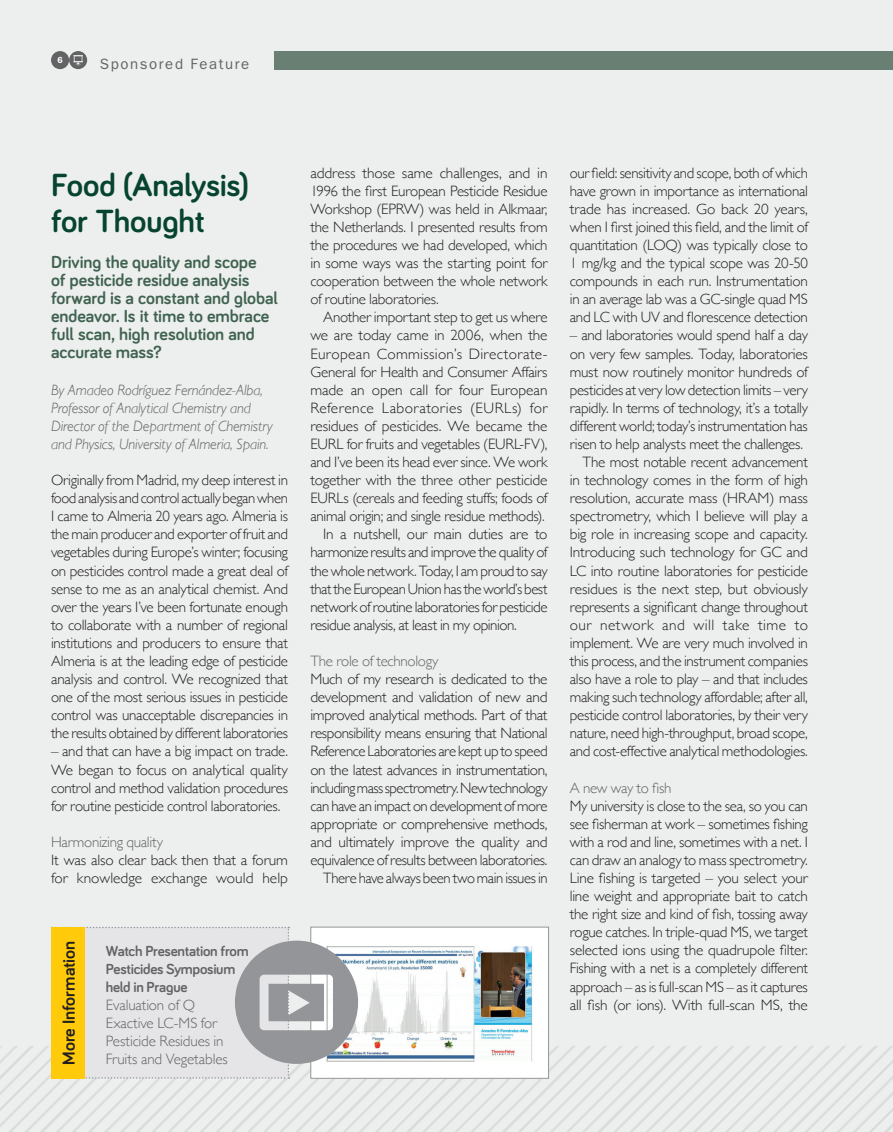
<style>
.page{position:relative;width:893px;height:1132px;background:#fff}
.page>*{position:absolute;margin:0;border:0;box-sizing:border-box;transform-origin:0 0}
.t1{font:700 33px/36.2px "Bariol";letter-spacing:-.005em;color:#064430}
.t2{font:700 18px/18px "Bariol";letter-spacing:-.005em;color:#406251}
.t3{font:700 18px "Bariol";color:#231f20}
.t4{font:300 15px/18px "Gill Sans";letter-spacing:-.02em;color:#231f20;text-align:justify}
.t5{font:italic 300 15px/18px "Gill Sans";letter-spacing:-.015em;color:#636366}
.t6{font:300 15px/18px "Gill Sans";letter-spacing:-.01em;color:#636366}
.t7{font:700 15px/18px "Bariol";letter-spacing:-.015em;color:#636366}
.t8{font:300 15px "Gill Sans";letter-spacing:.02em;color:#231f20}
.t9{font:300 15px "Gill Sans";letter-spacing:.025em;color:#231f20}
.t10{font:300 15px "Gill Sans";letter-spacing:.03em;color:#231f20}
.t11{font:15px "ITC Franklin Gothic Std";letter-spacing:.105em;color:#636366}
.t12{font:600 8.85px "ITC Franklin Gothic Std";color:#fff}
</style>
<div class="page">
<div style="left:0;top:0;width:893px;height:1131px;background:#ecefed"></div>
<div style="left:275px;top:51px;width:618px;height:18px;background:#6a7f73"></div>
<div style="left:51px;top:51px;width:18px;height:18px;background:#636366;border-radius:50%"></div>
<div style="left:69px;top:51px;width:18px;height:18px;background:#636366;border-radius:50%"></div>
<img style="left:0;top:1046px;width:893px;height:85px">
<div style="left:311px;top:926px;width:238px;height:151px;background:#fff"></div>
<img style="left:358px;top:946px;width:174px;height:116px">
<div style="left:310px;top:926px;width:239px;height:152px;border:1px solid #939598"></div>
<svg style="left:85px;top:926px;width:273px;height:152px"></svg>
<div style="left:51px;top:926px;width:34px;height:152px;background:#feca0a"></div>
<svg style="left:73px;top:55px;width:10px;height:11px"></svg>
<p class="t12" style="left:57px;top:55px;width:7px">6</p>
<p class="t11" style="left:100px;top:55px;width:151px">Sponsored Feature</p>
<h1 class="t1" style="left:51px;top:165px;width:199px">Food (Analysis) for Thought</h1>
<p class="t2" style="left:51px;top:252px;width:228px">Driving the quality and scope<br>of pesticide residue analysis forward is a constant and global endeavor. Is it time to embrace full scan, high resolution and accurate mass?</p>
<p class="t5" style="left:51px;top:380px;width:223px">By Amadeo Rodríguez Fernández-Alba, Professor of Analytical Chemistry and Director of the Department of Chemistry and Physics, University of Almeria, Spain.</p>
<p class="t4" style="left:51px;top:470px;width:239px">Originally from Madrid, my deep interest in food analysis and control actually began when I came to Almeria 20 years ago. Almeria is the main producer and exporter of fruit and vegetables during Europe’s winter; focusing on pesticides control made a great deal of sense to me as an analytical chemist. And over the years I’ve been fortunate enough to collaborate with a number of regional institutions and producers to ensure that Almeria is at the leading edge of pesticide analysis and control. We recognized that one of the most serious issues in pesticide control was unacceptable discrepancies in the results obtained by different laboratories</p>
<p class="t4" style="left:51px;top:741px;width:239px">– and that can have a big impact on trade.<br>We began to focus on analytical quality control and method validation procedures for routine pesticide control laboratories.</p>
<p class="t6" style="left:51px;top:832px;width:113px">Harmonizing quality</p>
<p class="t4" style="left:51px;top:850px;width:239px">It was also clear back then that a forum for knowledge exchange would help</p>
<p class="t3" style="left:57px;top:1064px;width:125px;rotate:-90deg">More Information</p>
<p class="t7" style="left:106px;top:940px;width:144px">Watch Presentation from<br>Pesticides Symposium held in Prague</p>
<p class="t6" style="left:106px;top:994px;width:119px">Evaluation of Q<br>Exactive LC-MS for<br>Pesticide Residues in</p>
<p class="t6" style="left:106px;top:1048px;width:123px">Fruits and Vegetables</p>
<p class="t4" style="left:310px;top:163px;width:239px">address those same challenges, and in 1996 the first European Pesticide Residue Workshop (EPRW) was held in Alkmaar, the Netherlands. I presented results from the procedures we had developed, which in some ways was the starting point for cooperation between the whole network of routine laboratories.</p>
<p class="t4" style="left:323px;top:307px;width:226px">Another important step to get us where</p>
<p class="t4" style="left:310px;top:326px;width:239px">we are today came in 2006, when the</p>
<p class="t8" style="left:310px;top:341px;width:239px">European Commission’s Directorate-</p>
<p class="t4" style="left:310px;top:362px;width:239px">General for Health and Consumer Affairs</p>
<p class="t4" style="left:310px;top:380px;width:239px">made an open call for four European</p>
<p class="t9" style="left:310px;top:396px;width:239px">Reference Laboratories (EURLs) for</p>
<p class="t4" style="left:310px;top:416px;width:239px">residues of pesticides. We became the</p>
<p class="t4" style="left:310px;top:434px;width:239px">EURL for fruits and vegetables (EURL-FV),</p>
<p class="t4" style="left:310px;top:452px;width:239px">and I’ve been its head ever since. We work</p>
<p class="t4" style="left:310px;top:470px;width:239px">together with the three other pesticide</p>
<p class="t4" style="left:310px;top:488px;width:239px">EURLs (cereals and feeding stuffs; foods of</p>
<p class="t4" style="left:310px;top:506px;width:236px">animal origin; and single residue methods).</p>
<p class="t4" style="left:323px;top:524px;width:226px">In a nutshell, our main duties are to</p>
<p class="t4" style="left:310px;top:542px;width:239px">harmonize results and improve the quality of</p>
<p class="t4" style="left:310px;top:560px;width:239px">the whole network. Today, I am proud to say</p>
<p class="t4" style="left:310px;top:579px;width:239px">that the European Union has the world’s best</p>
<p class="t4" style="left:310px;top:597px;width:239px">network of routine laboratories for pesticide</p>
<p class="t4" style="left:310px;top:615px;width:208px">residue analysis, at least in my opinion.</p>
<p class="t6" style="left:310px;top:651px;width:130px">The role of technology</p>
<p class="t4" style="left:310px;top:669px;width:239px;text-align:right">Much of my research is dedicated to the development and validation of new and improved analytical methods. Part of that responsibility means ensuring that National Reference Laboratories are kept up to speed on the latest advances in instrumentation, includingmassspectrometry.Newtechnology can have an impact on development of more appropriate or comprehensive methods, and ultimately improve the quality and equivalence of results between laboratories.<br>There have always been two main issues in</p>
<p class="t4" style="left:570px;top:163px;width:240px">our field: sensitivity and scope, both of which have grown in importance as international trade has increased. Go back 20 years, when I first joined this field, and the limit of quantitation (LOQ) was typically close to 1 mg/kg and the typical scope was 20-50 compounds in each run. Instrumentation in an average lab was a GC-single quad MS and LC with UV and florescence detection</p>
<p class="t4" style="left:570px;top:326px;width:240px">– and laboratories would spend half a day</p>
<p class="t4" style="left:570px;top:344px;width:240px">on very few samples. Today, laboratories</p>
<p class="t4" style="left:570px;top:362px;width:240px">must now routinely monitor hundreds of</p>
<p class="t4" style="left:570px;top:380px;width:240px">pesticides at very low detection limits – very</p>
<p class="t4" style="left:570px;top:398px;width:240px">rapidly. In terms of technology, it’s a totally</p>
<p class="t4" style="left:570px;top:416px;width:240px">different world; today’s instrumentation has</p>
<p class="t4" style="left:570px;top:434px;width:235px">risen to help analysts meet the challenges.</p>
<p class="t4" style="left:583px;top:452px;width:227px">The most notable recent advancement</p>
<p class="t4" style="left:570px;top:470px;width:240px">in technology comes in the form of high</p>
<p class="t4" style="left:570px;top:488px;width:240px">resolution, accurate mass (HRAM) mass</p>
<p class="t4" style="left:570px;top:506px;width:240px">spectrometry, which I believe will play a</p>
<p class="t4" style="left:570px;top:524px;width:240px">big role in increasing scope and capacity.</p>
<p class="t4" style="left:570px;top:542px;width:240px">Introducing such technology for GC and</p>
<p class="t4" style="left:570px;top:560px;width:240px">LC into routine laboratories for pesticide</p>
<p class="t4" style="left:570px;top:579px;width:240px">residues is the next step, but obviously</p>
<p class="t4" style="left:570px;top:597px;width:240px">represents a significant change throughout</p>
<p class="t10" style="left:570px;top:613px;width:240px">our network and will take time to</p>
<p class="t4" style="left:570px;top:633px;width:240px">implement. We are very much involved in</p>
<p class="t4" style="left:570px;top:651px;width:240px">this process, and the instrument companies</p>
<p class="t4" style="left:570px;top:669px;width:240px">also have a role to play – and that includes</p>
<p class="t4" style="left:570px;top:687px;width:240px">making such technology affordable; after all,</p>
<p class="t4" style="left:570px;top:705px;width:240px">pesticide control laboratories, by their very</p>
<p class="t4" style="left:570px;top:723px;width:240px">nature, need high-throughput, broad scope,</p>
<p class="t4" style="left:570px;top:741px;width:240px">and cost-effective analytical methodologies.</p>
<p class="t6" style="left:570px;top:777px;width:103px">A new way to fish</p>
<p class="t4" style="left:570px;top:795px;width:240px">My university is close to the sea, so you can see fisherman at work – sometimes fishing with a rod and line, sometimes with a net. I can draw an analogy to mass spectrometry.<br>Line fishing is targeted – you select your line weight and appropriate bait to catch the right size and kind of fish, tossing away rogue catches. In triple-quad MS, we target selected ions using the quadrupole filter.<br>Fishing with a net is a completely different approach – as is full-scan MS – as it captures all fish (or ions). With full-scan MS, the</p>
</div>
